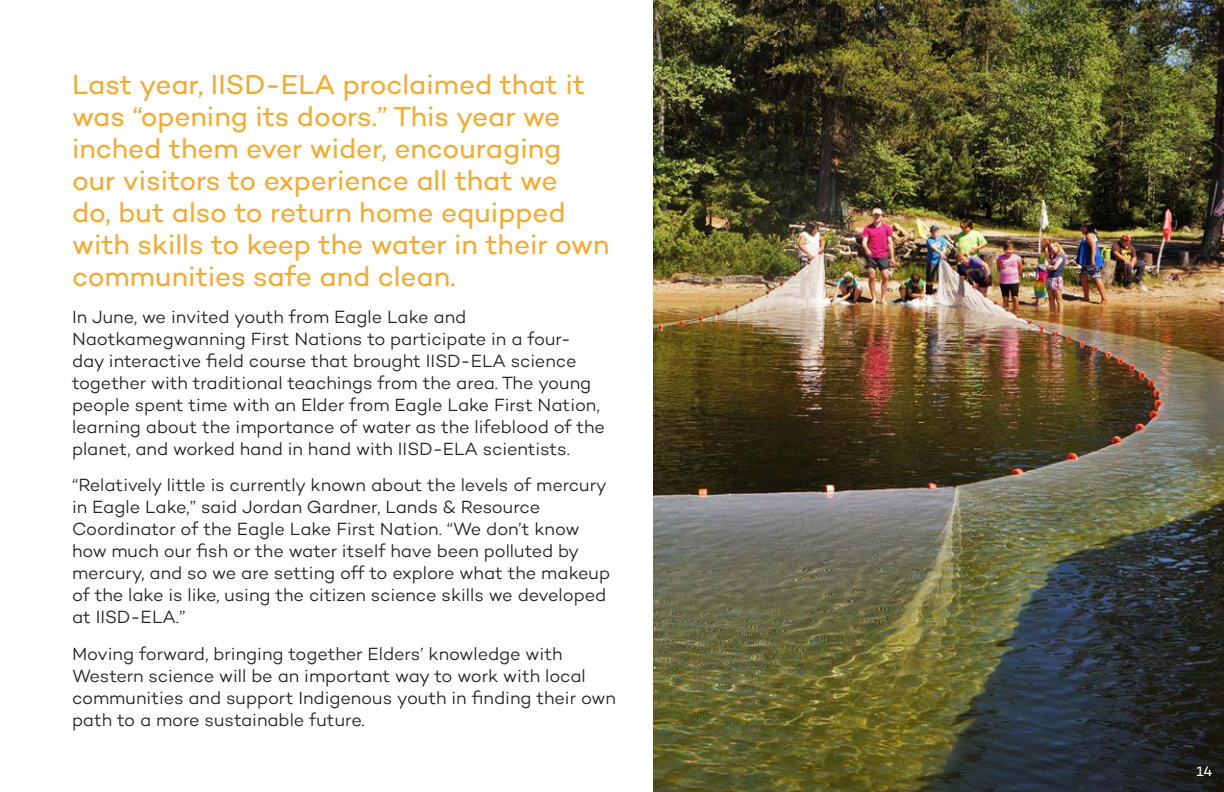
<style>
.page{position:relative;width:1224px;height:792px;background:#fff}
.page>*{position:absolute;margin:0;border:0;box-sizing:border-box;transform-origin:0 0}
.t1{font:28px/32px "Campton";letter-spacing:-.005em;color:#f0ad35}
.t2{font:300 18px/22px "Campton";color:#231f20}
.t3{font:14px "Campton";color:#fff}
</style>
<div class="page">
<img style="left:654px;top:0;width:570px;height:792px">
<p class="t1" style="left:72px;top:68px;width:539px">Last year, IISD-ELA proclaimed that it was “opening its doors.” This year we inched them ever wider, encouraging our visitors to experience all that we<br>do, but also to return home equipped with skills to keep the water in their own communities safe and clean.</p>
<p class="t2" style="left:72px;top:305px;width:535px">In June, we invited youth from Eagle Lake and Naotkamegwanning First Nations to participate in a four&shy;day interactive field course that brought IISD-ELA science together with traditional teachings from the area. The young people spent time with an Elder from Eagle Lake First Nation, learning about the importance of water as the lifeblood of the planet, and worked hand in hand with IISD-ELA scientists.</p>
<p class="t2" style="left:72px;top:474px;width:540px">“Relatively little is currently known about the levels of mercury in Eagle Lake,” said Jordan Gardner, Lands &amp; Resource Coordinator of the Eagle Lake First Nation. “We don’t know how much our fish or the water itself have been polluted by mercury, and so we are setting off to explore what the makeup of the lake is like, using the citizen science skills we developed at IISD-ELA.”</p>
<p class="t2" style="left:72px;top:642px;width:545px">Moving forward, bringing together Elders’ knowledge with Western science will be an important way to work with local communities and support Indigenous youth in finding their own path to a more sustainable future.</p>
<p class="t3" style="left:1197px;top:762px;width:17px">14</p>
</div>
